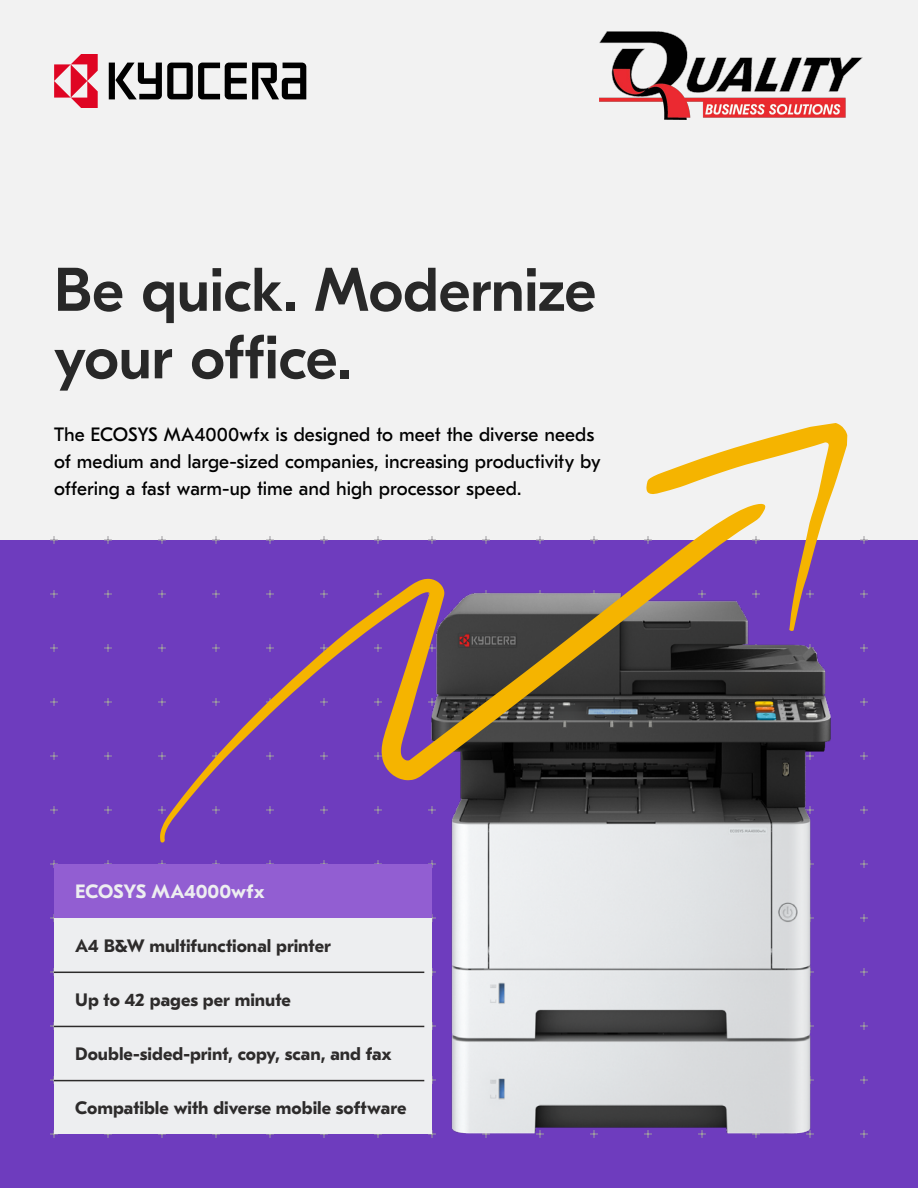
<style>
.page{position:relative;width:918px;height:1188px;background:#f2f2f2}
.page>*{position:absolute;margin:0;border:0;box-sizing:border-box;transform-origin:0 0}
.t1{font:500 61.5px/67.5px "GT Eesti Pro Display";letter-spacing:-.01em;color:#282828}
.t2{font:19.35px/27px "GT Eesti Pro Text";color:#000}
.t3{font:700 19.35px "GT Eesti Pro Text";color:#edeef0}
.t4{font:700 18px "GT Eesti Pro Text";color:#2d2b2b}
</style>
<div class="page">
<div style="left:0;top:540px;width:918px;height:648px;background:#6e3cbe"></div>
<svg style="left:109px;top:63px;width:197px;height:36px"></svg>
<svg style="left:54px;top:54px;width:44px;height:54px"></svg>
<img style="left:428px;top:644px;width:403px;height:494px">
<div style="left:54px;top:864px;width:378px;height:54px;background:#925ed2"></div>
<div style="left:54px;top:972px;width:378px;height:54px;background:#edeef0"></div>
<div style="left:54px;top:1026px;width:378px;height:55px;background:#edeef0"></div>
<div style="left:54px;top:1080px;width:378px;height:54px;background:#edeef0"></div>
<div style="left:54px;top:918px;width:378px;height:54px;background:#edeef0"></div>
<hr style="left:54px;top:972px;width:370px;height:1px;background:#2d2b2b">
<hr style="left:54px;top:1026px;width:370px;height:1px;background:#2d2b2b">
<hr style="left:54px;top:1080px;width:370px;height:1px;background:#2d2b2b">
<svg style="left:646px;top:423px;width:201px;height:208px"></svg>
<svg style="left:160px;top:504px;width:606px;height:339px"></svg>
<img style="left:599px;top:31px;width:263px;height:89px">
<h1 class="t1" style="left:54px;top:258px;width:544px">Be quick. Modernize your office.</h1>
<p class="t2" style="left:54px;top:421px;width:548px">The ECOSYS MA4000wfx is designed to meet the diverse needs of medium and large-sized companies, increasing productivity by offering a fast warm-up time and high processor speed.</p>
<p class="t3" style="left:75px;top:881px;width:191px">ECOSYS MA4000wfx</p>
<p class="t4" style="left:75px;top:936px;width:257px">A4 B&amp;W multifunctional printer</p>
<p class="t4" style="left:75px;top:990px;width:217px">Up to 42 pages per minute</p>
<p class="t4" style="left:75px;top:1044px;width:318px">Double-sided-print, copy, scan, and fax</p>
<p class="t4" style="left:75px;top:1098px;width:333px">Compatible with diverse mobile software</p>
</div>
